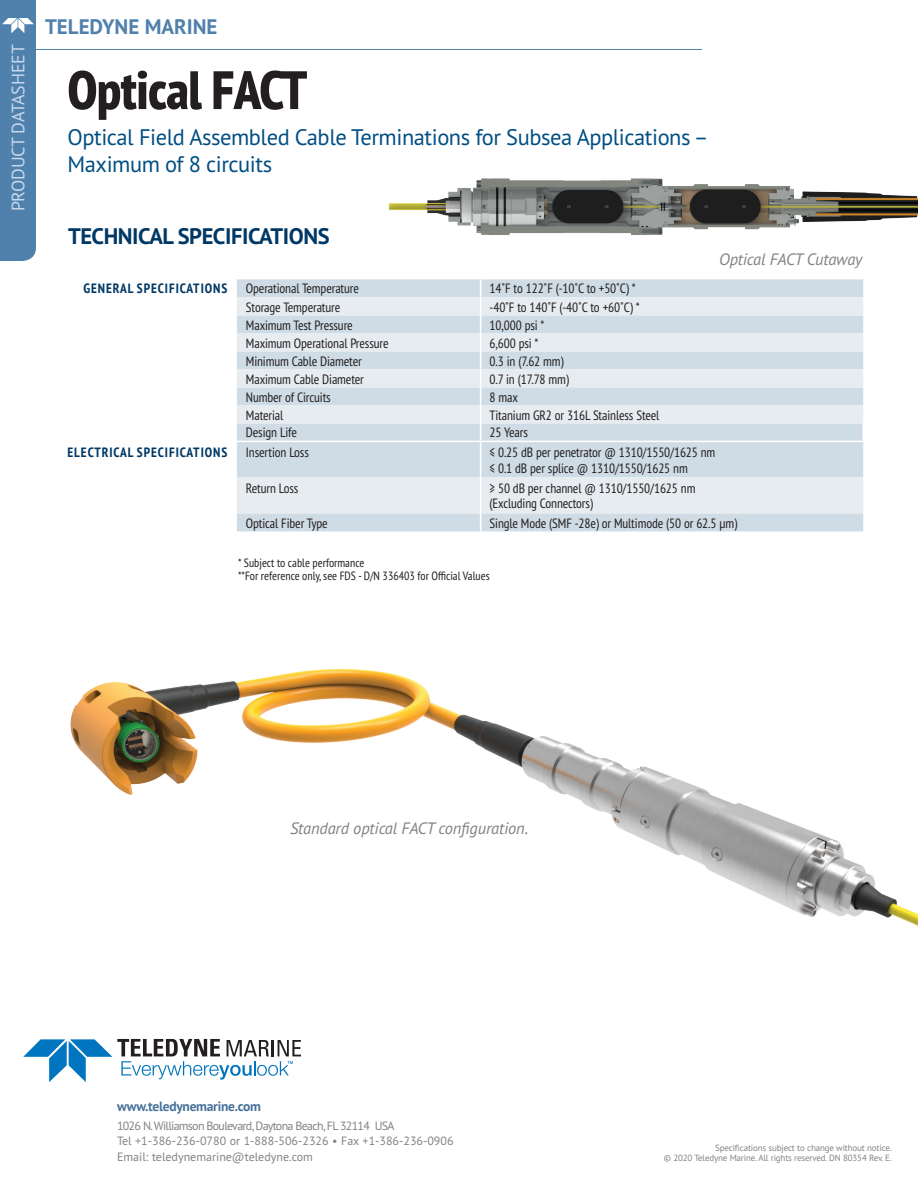
<style>
.page{position:relative;width:918px;height:1188px;background:#fff}
.page>*{position:absolute;margin:0;border:0;box-sizing:border-box;transform-origin:0 0}
.front_product_name{font:800 condensed 54px "PT Sans Pro";letter-spacing:-.01em;color:#231f20}
.front_product_subhea{font:22.5px/27px "PT Sans Pro";letter-spacing:-.02em;color:#004e83}
.front_product_name-2{font:700 22.5px "PT Sans Pro";letter-spacing:-.02em;color:#003865}
.t1{font:700 21px "PT Sans Pro";color:#5080ac}
.t2{font:18px "PT Sans Pro";letter-spacing:-.01em;color:#c7d8ef}
.t3{font:italic 16.5px "PT Sans Pro";letter-spacing:-.01em;color:#808285}
.tech_specs_body{font:condensed 13.5px "PT Sans Pro";letter-spacing:-.01em;color:#231f20}
.tech_specs_body-2{font:700 condensed 13.5px "PT Sans Pro";letter-spacing:.07em;color:#003865}
.address{font:700 13.5px "PT Sans Pro";letter-spacing:-.02em;color:#467199}
.address-2{font:12px/15.8px "PT Sans Pro";color:#808285}
.t4{font:condensed 12px "PT Sans Pro";color:#231f20}
.copyright{font:9px/10.5px "PT Sans Pro";letter-spacing:-.02em;color:#808285;text-align:right}
</style>
<div class="page">
<hr style="left:36px;top:49px;width:666px;height:1px;background:#5080ac">
<svg style="left:23px;top:1039px;width:278px;height:43px"></svg>
<div style="left:0;top:0;width:36px;height:261px;background:#5080ac"></div>
<div style="left:237px;top:279px;width:626px;height:252px;background:#cfdce5"></div>
<svg style="left:237px;top:297px;width:626px;height:216px;background:#dae3ea"></svg>
<hr style="left:480px;top:477px;width:1px;height:36px;background:#fff">
<svg style="left:480px;top:513px;width:1px;height:18px"></svg>
<hr style="left:481px;top:441px;width:383px;height:1px;background:#fff">
<hr style="left:480px;top:442px;width:1px;height:35px;background:#fff">
<svg style="left:862px;top:423px;width:1px;height:18px"></svg>
<hr style="left:237px;top:441px;width:244px;height:1px;background:#fff">
<svg style="left:480px;top:381px;width:1px;height:60px"></svg>
<img style="left:383px;top:178px;width:535px;height:203px">
<img style="left:70px;top:669px;width:848px;height:257px">
<p class="t2" style="left:7px;top:211px;width:169px;rotate:-90deg">PRODUCT DATASHEET</p>
<p class="t1" style="left:45px;top:13px;width:174px">TELEDYNE MARINE</p>
<p class="front_product_name" style="left:68px;top:55px;width:241px">Optical FACT</p>
<p class="front_product_subhea" style="left:68px;top:123px;width:643px">Optical Field Assembled Cable Terminations for Subsea Applications –<br>Maximum of 8 circuits</p>
<p class="front_product_name-2" style="left:68px;top:221px;width:263px">TECHNICAL SPECIFICATIONS</p>
<p class="t3" style="left:719px;top:249px;width:145px">Optical FACT Cutaway</p>
<p class="tech_specs_body-2" style="left:83px;top:280px;width:145px">GENERAL SPECIFICATIONS</p>
<p class="tech_specs_body" style="left:246px;top:280px;width:115px">Operational Temperature</p>
<p class="tech_specs_body" style="left:490px;top:280px;width:148px">14˚F to 122˚F (-10˚C to +50˚C) *</p>
<p class="tech_specs_body" style="left:246px;top:298px;width:96px">Storage Temperature</p>
<p class="tech_specs_body" style="left:490px;top:298px;width:152px">-40˚F to 140˚F (-40˚C to +60˚C) *</p>
<p class="tech_specs_body" style="left:246px;top:316px;width:108px">Maximum Test Pressure</p>
<p class="tech_specs_body" style="left:490px;top:316px;width:56px">10,000 psi *</p>
<p class="tech_specs_body" style="left:246px;top:334px;width:144px">Maximum Operational Pressure</p>
<p class="tech_specs_body" style="left:490px;top:334px;width:50px">6,600 psi *</p>
<p class="tech_specs_body" style="left:246px;top:352px;width:117px">Minimum Cable Diameter</p>
<p class="tech_specs_body" style="left:490px;top:352px;width:76px">0.3 in (7.62 mm)</p>
<p class="tech_specs_body" style="left:246px;top:370px;width:120px">Maximum Cable Diameter</p>
<p class="tech_specs_body" style="left:490px;top:370px;width:81px">0.7 in (17.78 mm)</p>
<p class="tech_specs_body" style="left:246px;top:388px;width:86px">Number of Circuits</p>
<p class="tech_specs_body" style="left:490px;top:388px;width:30px">8 max</p>
<p class="tech_specs_body" style="left:246px;top:406px;width:39px">Material</p>
<p class="tech_specs_body" style="left:490px;top:406px;width:171px">Titanium GR2 or 316L Stainless Steel</p>
<p class="tech_specs_body" style="left:246px;top:424px;width:53px">Design Life</p>
<p class="tech_specs_body" style="left:490px;top:424px;width:40px">25 Years</p>
<p class="tech_specs_body-2" style="left:68px;top:443px;width:161px">ELECTRICAL SPECIFICATIONS</p>
<p class="tech_specs_body" style="left:246px;top:444px;width:64px">Insertion Loss</p>
<p class="tech_specs_body" style="left:490px;top:444px;width:227px">≤ 0.25 dB per penetrator @ 1310/1550/1625 nm</p>
<p class="tech_specs_body" style="left:490px;top:459px;width:200px">≤ 0.1 dB per splice @ 1310/1550/1625 nm</p>
<p class="tech_specs_body" style="left:246px;top:479px;width:54px">Return Loss</p>
<p class="tech_specs_body" style="left:490px;top:479px;width:207px">≥ 50 dB per channel @ 1310/1550/1625 nm</p>
<p class="tech_specs_body" style="left:490px;top:495px;width:105px">(Excluding Connectors)</p>
<p class="tech_specs_body" style="left:246px;top:514px;width:83px">Optical Fiber Type</p>
<p class="tech_specs_body" style="left:490px;top:514px;width:249px">Single Mode (SMF -28e) or Multimode (50 or 62.5 μm)</p>
<p class="t4" style="left:238px;top:555px;width:128px">* Subject to cable performance</p>
<p class="t4" style="left:238px;top:568px;width:253px">**For reference only, see FDS - D/N 336403 for Official Values</p>
<p class="t3" style="left:290px;top:818px;width:240px">Standard optical FACT configuration.</p>
<p class="address" style="left:117px;top:1097px;width:146px">www.teledynemarine.com</p>
<p class="address-2" style="left:117px;top:1117px;width:338px">1026 N. Williamson Boulevard, Daytona Beach, FL 32114 USA<br>Tel +1-386-236-0780 or 1-888-506-2326 • Fax +1-386-236-0906<br>Email: teledynemarine@teledyne.com</p>
<p class="copyright" style="left:664px;top:1142px;width:229px">Specifications subject to change without notice.<br>© 2020 Teledyne Marine. All rights reserved. DN 80354 Rev. E.</p>
</div>
